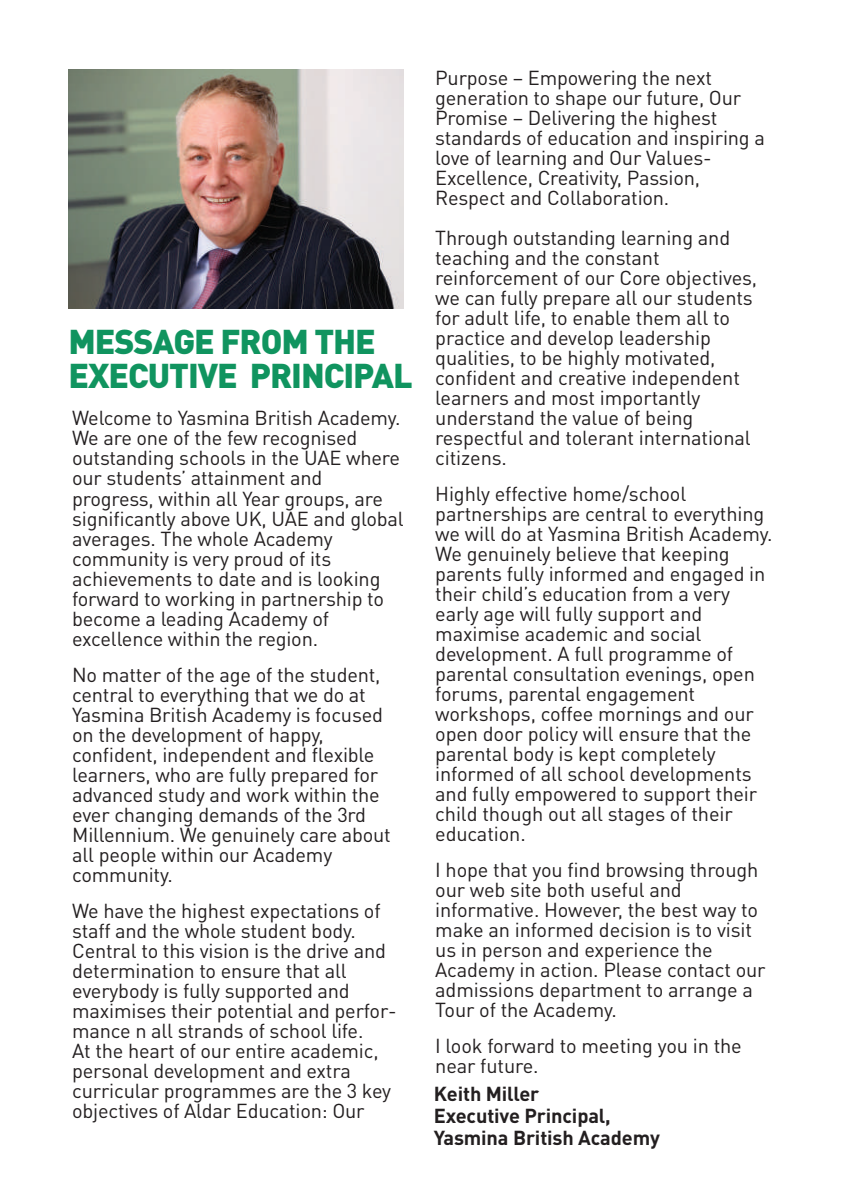
<style>
.page{position:relative;width:842px;height:1191px;background:#fff}
.page>*{position:absolute;margin:0;border:0;box-sizing:border-box;transform-origin:0 0}
.t1{font:900 34px/34px "DIN Pro";letter-spacing:-.03em;color:#10945f}
.t2{font:20px/20px "DIN Pro";letter-spacing:-.01em;color:#231f20}
.t3{font:700 20px/22px "DIN Pro";letter-spacing:-.005em;color:#231f20}
</style>
<div class="page">
<img style="left:68px;top:69px;width:336px;height:239px">
<h1 class="t1" style="left:68px;top:323px;width:346px">MESSAGE FROM THE<br>EXECUTIVE PRINCIPAL</h1>
<p class="t2" style="left:72px;top:407px;width:333px">Welcome to Yasmina British Academy.<br>We are one of the few recognised outstanding schools in the UAE where our students’ attainment and progress, within all Year groups, are significantly above UK, UAE and global averages. The whole Academy community is very proud of its achievements to date and is looking forward to working in partnership to become a leading Academy of excellence within the region.</p>
<p class="t2" style="left:72px;top:663px;width:320px">No matter of the age of the student, central to everything that we do at<br>Yasmina British Academy is focused on the development of happy, confident, independent and flexible learners, who are fully prepared for advanced study and work within the ever changing demands of the 3rd<br>Millennium. We genuinely care about all people within our Academy community.</p>
<p class="t2" style="left:72px;top:899px;width:326px">We have the highest expectations of staff and the whole student body.<br>Central to this vision is the drive and determination to ensure that all everybody is fully supported and maximises their potential and perfor&shy;mance n all strands of school life.<br>At the heart of our entire academic, personal development and extra curricular programmes are the 3 key objectives of Aldar Education: Our</p>
<p class="t2" style="left:435px;top:66px;width:331px">Purpose – Empowering the next generation to shape our future, Our Promise – Delivering the highest standards of education and inspiring a love of learning and Our Values-Excellence, Creativity, Passion, Respect and Collaboration.</p>
<p class="t2" style="left:435px;top:226px;width:323px">Through outstanding learning and teaching and the constant reinforcement of our Core objectives, we can fully prepare all our students for adult life, to enable them all to practice and develop leadership qualities, to be highly motivated, confident and creative independent learners and most importantly understand the value of being respectful and tolerant international citizens.</p>
<p class="t2" style="left:435px;top:482px;width:339px">Highly effective home/school partnerships are central to everything we will do at Yasmina British Academy.<br>We genuinely believe that keeping parents fully informed and engaged in their child’s education from a very early age will fully support and maximise academic and social development. A full programme of parental consultation evenings, open forums, parental engagement workshops, coffee mornings and our open door policy will ensure that the parental body is kept completely informed of all school developments and fully empowered to support their child though out all stages of their education.</p>
<p class="t2" style="left:435px;top:858px;width:332px">I hope that you find browsing through our web site both useful and informative. However, the best way to make an informed decision is to visit us in person and experience the<br>Academy in action. Please contact our admissions department to arrange a<br>Tour of the Academy.</p>
<p class="t2" style="left:435px;top:1034px;width:308px">I look forward to meeting you in the near future.</p>
<p class="t3" style="left:434px;top:1082px;width:228px">Keith Miller<br>Executive Principal,<br>Yasmina British Academy</p>
</div>
